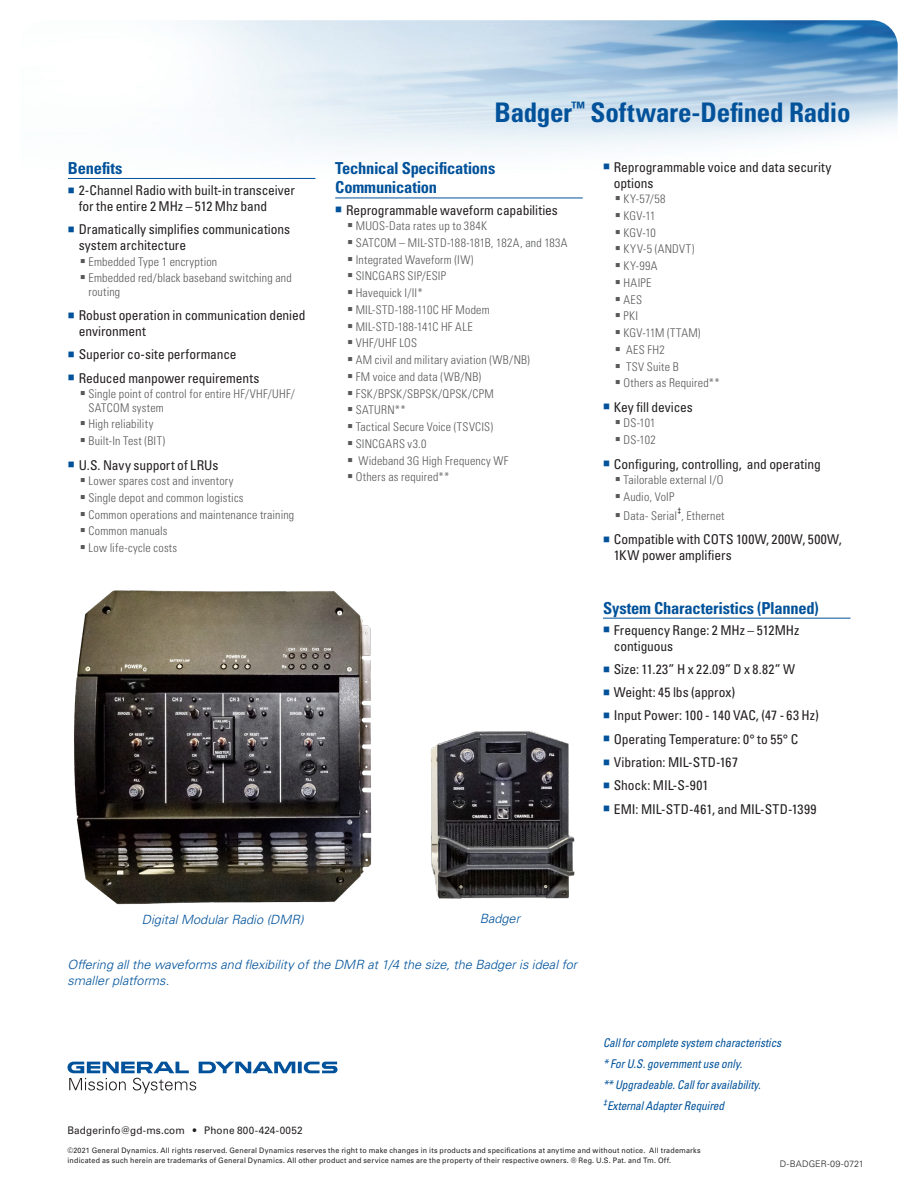
<style>
.page{position:relative;width:918px;height:1188px;background:#fff}
.page>*{position:absolute;margin:0;border:0;box-sizing:border-box;transform-origin:0 0}
.Back-Title{font:700 condensed 27px "Univers LT Std";letter-spacing:-.01em;color:#01529a}
.Specs_Subhead{font:700 condensed 16.5px/19.5px "Univers LT Std";letter-spacing:-.015em;color:#01529a}
.t1{font:condensed 13.5px/15.8px "Univers LT Std";letter-spacing:-.005em;color:#231f20}
.t2{font:condensed 13.5px "Univers LT Std";letter-spacing:.015em;color:#231f20}
.Figure_Caption{font:italic 300 12.75px/15.3px "Univers LT Std";color:#01529a}
.t3{font:300 condensed 12px/13.5px "Univers LT Std";letter-spacing:.015em;color:#57585a}
.footnote{font:italic condensed 12px "Univers LT Std";letter-spacing:-.01em;color:#01529a;scale:.95 1}
.t4{font:300 condensed 12px "Univers LT Std";letter-spacing:.045em;color:#57585a}
.Address{font:10.5px "Univers LT Std";letter-spacing:.015em;color:#231f20;scale:.95 1}
.t5{font:300 9px "Univers LT Std";letter-spacing:.01em;color:#231f20}
.t6{font:300 condensed 9px "Univers LT Std";color:#000;scale:.95 1}
.t7{font:7.5px/9.8px "Univers LT Std";letter-spacing:.03em;color:#231f20;scale:.95 1}
.s1{color:#01529a}
</style>
<div class="page">
<img style="left:68px;top:20px;width:830px;height:178px">
<svg style="left:68px;top:1062px;width:269px;height:32px"></svg>
<hr style="left:68px;top:178px;width:247px;height:1px;background:#01529a">
<hr style="left:335px;top:198px;width:248px;height:1px;background:#01529a">
<hr style="left:603px;top:618px;width:247px;height:1px;background:#01529a">
<img style="left:74px;top:590px;width:501px;height:315px">
<p class="Specs_Subhead" style="left:68px;top:158px;width:56px">Benefits</p>
<p class="t1" style="left:79px;top:182px;width:218px;text-indent:-11px"><span class="s1">■</span> 2-Channel Radio with built-in transceiver for the entire 2 MHz – 512 Mhz band</p>
<p class="t1" style="left:79px;top:221px;width:213px;text-indent:-11px"><span class="s1">■</span> Dramatically simplifies communications system architecture</p>
<p class="t3" style="left:88px;top:255px;width:130px">Embedded Type 1 encryption</p>
<p class="t3" style="left:88px;top:271px;width:205px">Embedded red/black baseband switching and routing</p>
<p class="t1" style="left:79px;top:307px;width:228px;text-indent:-11px"><span class="s1">■</span> Robust operation in communication denied environment</p>
<p class="t1" style="left:68px;top:346px;width:170px"><span class="s1">■</span> Superior co-site performance</p>
<p class="t1" style="left:68px;top:370px;width:193px"><span class="s1">■</span> Reduced manpower requirements</p>
<p class="t3" style="left:88px;top:387px;width:208px">Single point of control for entire HF/VHF/UHF/<br>SATCOM system</p>
<p class="t3" style="left:88px;top:417px;width:66px">High reliability</p>
<p class="t3" style="left:88px;top:434px;width:78px">Built-In Test (BIT)</p>
<p class="t1" style="left:68px;top:457px;width:152px"><span class="s1">■</span> U.S. Navy support of LRUs</p>
<p class="t3" style="left:88px;top:474px;width:146px">Lower spares cost and inventory</p>
<p class="t3" style="left:88px;top:491px;width:157px">Single depot and common logistics</p>
<p class="t3" style="left:88px;top:508px;width:207px">Common operations and maintenance training</p>
<p class="t3" style="left:88px;top:525px;width:81px">Common manuals</p>
<p class="t3" style="left:88px;top:541px;width:90px">Low life-cycle costs</p>
<p class="Back-Title" style="left:494px;top:95px;width:358px">Badger<sup>™</sup> Software-Defined Radio</p>
<p class="t1" style="left:614px;top:159px;width:219px;text-indent:-11px"><span class="s1">■</span> Reprogrammable voice and data security options</p>
<p class="t3" style="left:624px;top:192px;width:44px">KY-57/58</p>
<p class="t3" style="left:624px;top:209px;width:33px">KGV-11</p>
<p class="t3" style="left:624px;top:226px;width:34px">KGV-10</p>
<p class="t4" style="left:624px;top:242px;width:72px">KYV-5 (ANDVT)</p>
<p class="t3" style="left:624px;top:259px;width:36px">KY-99A</p>
<p class="t3" style="left:624px;top:276px;width:30px">HAIPE</p>
<p class="t3" style="left:624px;top:293px;width:20px">AES</p>
<p class="t3" style="left:624px;top:309px;width:16px">PKI</p>
<p class="t3" style="left:624px;top:326px;width:79px">KGV-11M (TTAM)</p>
<p class="t3" style="left:626px;top:343px;width:40px">AES FH2</p>
<p class="t3" style="left:626px;top:360px;width:54px">TSV Suite B</p>
<p class="t3" style="left:624px;top:376px;width:98px">Others as Required**</p>
<p class="t1" style="left:603px;top:399px;width:91px"><span class="s1">■</span> Key fill devices</p>
<p class="t3" style="left:624px;top:416px;width:33px">DS-101</p>
<p class="t3" style="left:624px;top:433px;width:34px">DS-102</p>
<p class="t1" style="left:603px;top:456px;width:219px"><span class="s1">■</span> Configuring, controlling, and operating</p>
<p class="t3" style="left:624px;top:473px;width:101px">Tailorable external I/O</p>
<p class="t3" style="left:624px;top:490px;width:52px">Audio, VoIP</p>
<p class="t3" style="left:624px;top:509px;width:103px">Data- Serial , Ethernet</p>
<p class="Specs_Subhead" style="left:335px;top:158px;width:162px">Technical Specifications<br>Communication</p>
<p class="t1" style="left:335px;top:202px;width:224px"><span class="s1">■</span> Reprogrammable waveform capabilities</p>
<p class="t3" style="left:356px;top:219px;width:133px">MUOS-Data rates up to 384K</p>
<p class="t3" style="left:356px;top:236px;width:213px">SATCOM – MIL-STD-188-181B, 182A, and 183A</p>
<p class="t3" style="left:356px;top:253px;width:119px">Integrated Waveform (IW)</p>
<p class="t3" style="left:356px;top:270px;width:92px">SINCGARS SIP/ESIP</p>
<p class="t3" style="left:356px;top:286px;width:68px">Havequick I/II*</p>
<p class="t3" style="left:356px;top:303px;width:135px">MIL-STD-188-110C HF Modem</p>
<p class="t3" style="left:356px;top:320px;width:119px">MIL-STD-188-141C HF ALE</p>
<p class="t3" style="left:356px;top:336px;width:63px">VHF/UHF LOS</p>
<p class="t3" style="left:356px;top:353px;width:176px">AM civil and military aviation (WB/NB)</p>
<p class="t3" style="left:356px;top:370px;width:127px">FM voice and data (WB/NB)</p>
<p class="t3" style="left:356px;top:387px;width:140px">FSK/BPSK/SBPSK/QPSK/CPM</p>
<p class="t3" style="left:356px;top:403px;width:52px">SATURN**</p>
<p class="t3" style="left:356px;top:420px;width:139px">Tactical Secure Voice (TSVCIS)</p>
<p class="t3" style="left:356px;top:437px;width:72px">SINCGARS v3.0</p>
<p class="t3" style="left:358px;top:454px;width:152px">Wideband 3G High Frequency WF</p>
<p class="t3" style="left:356px;top:470px;width:95px">Others as required**</p>
<p class="t6" style="left:677px;top:505px;width:5px">‡</p>
<p class="t1" style="left:614px;top:531px;width:229px;text-indent:-11px"><span class="s1">■</span> Compatible with COTS 100W, 200W, 500W,<br>1KW power amplifiers</p>
<p class="Specs_Subhead" style="left:603px;top:598px;width:217px">System Characteristics (Planned)</p>
<p class="t1" style="left:614px;top:622px;width:187px;text-indent:-11px"><span class="s1">■</span> Frequency Range: 2 MHz – 512MHz contiguous</p>
<p class="t2" style="left:603px;top:661px;width:194px"><span class="s1">■</span> Size: 11.23” H x 22.09” D x 8.82” W</p>
<p class="t1" style="left:603px;top:684px;width:134px"><span class="s1">■</span> Weight: 45 lbs (approx)</p>
<p class="t1" style="left:603px;top:708px;width:217px"><span class="s1">■</span> Input Power: 100 - 140 VAC, (47 - 63 Hz)</p>
<p class="t1" style="left:603px;top:731px;width:197px"><span class="s1">■</span> Operating Temperature: 0° to 55° C</p>
<p class="t1" style="left:603px;top:754px;width:137px"><span class="s1">■</span> Vibration: MIL-STD-167</p>
<p class="t1" style="left:603px;top:778px;width:107px"><span class="s1">■</span> Shock: MIL-S-901</p>
<p class="t1" style="left:603px;top:801px;width:215px"><span class="s1">■</span> EMI: MIL-STD-461, and MIL-STD-1399</p>
<p class="Figure_Caption" style="left:142px;top:912px;width:163px">Digital Modular Radio (DMR)</p>
<p class="Figure_Caption" style="left:480px;top:911px;width:42px">Badger</p>
<p class="Figure_Caption" style="left:68px;top:957px;width:511px">Offering all the waveforms and flexibility of the DMR at 1/4 the size, the Badger is ideal for smaller platforms.</p>
<p class="Address" style="left:68px;top:1124px;width:249px">Badgerinfo@gd-ms.com • Phone 800-424-0052</p>
<p class="footnote" style="left:603px;top:1035px;width:189px">Call for complete system characteristics</p>
<p class="footnote" style="left:603px;top:1056px;width:148px">* For U.S. government use only.</p>
<p class="footnote" style="left:603px;top:1077px;width:168px">** Upgradeable. Call for availability.</p>
<p class="footnote" style="left:603px;top:1098px;width:129px"><sup>‡</sup>External Adapter Required</p>
<p class="t7" style="left:68px;top:1145px;width:668px">©2021 General Dynamics. All rights reserved. General Dynamics reserves the right to make changes in its products and specifications at anytime and without notice. All trademarks indicated as such herein are trademarks of General Dynamics. All other product and service names are the property of their respective owners. ® Reg. U.S. Pat. and Tm. Off.</p>
<p class="t5" style="left:780px;top:1158px;width:86px">D-BADGER-09-0721</p>
</div>
